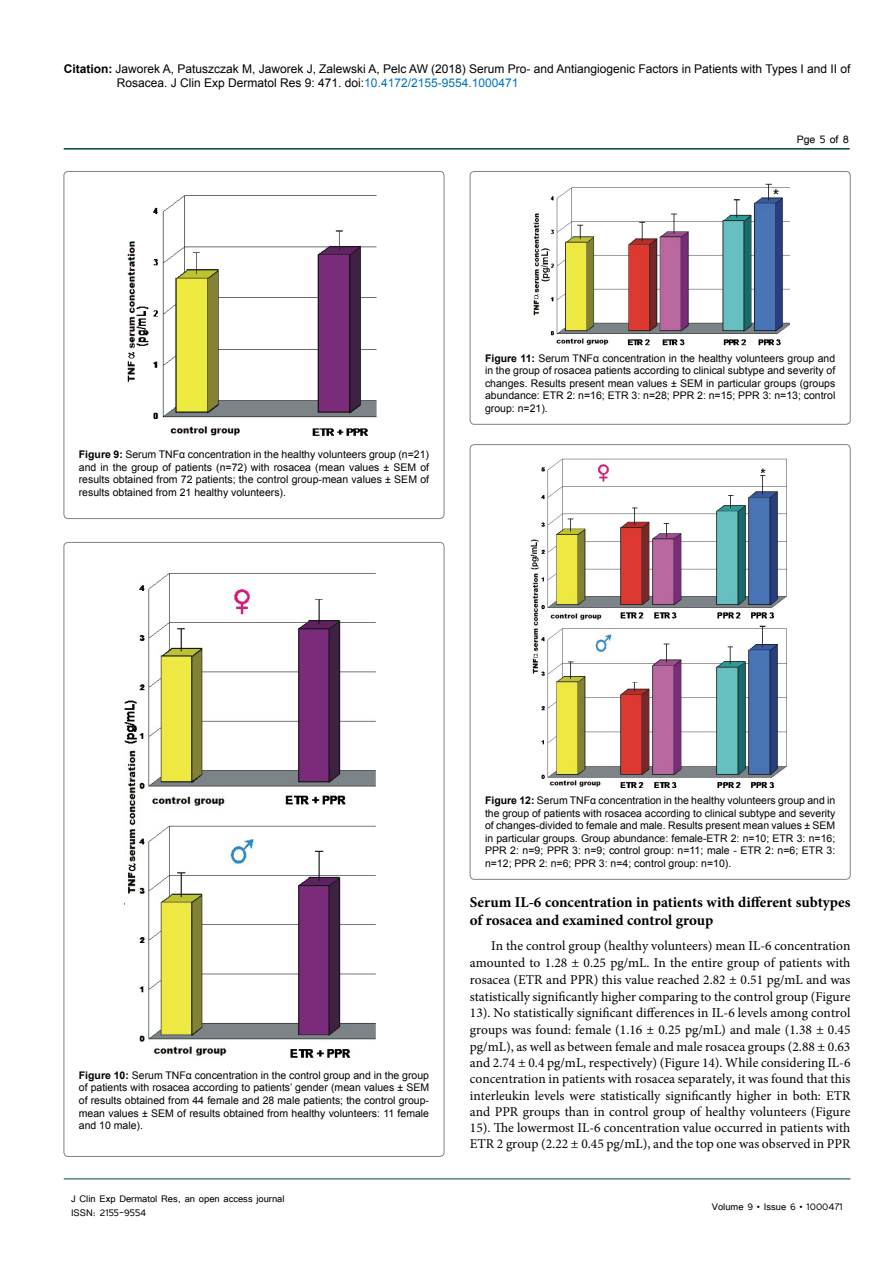
<style>
.page{position:relative;width:893px;height:1263px;background:#fff}
.page>*{position:absolute;margin:0;border:0;box-sizing:border-box;transform-origin:0 0}
.t1{font:700 15px/18px "Minion Pro";letter-spacing:-.005em;color:#000}
.t2{font:13.5px/16.5px "Minion Pro";color:#000;text-align:justify}
.t3{font:13.5px "Tunga";color:#000}
.t4{font:12px/14.4px "Arial";color:#000}
.t5{font:12px/14.4px "Tunga";color:#000}
.t6{font:10.5px/12.6px "Arial";color:#000;text-align:justify}
.s1{font-weight:700}
.s2{color:#0072bc}
</style>
<div class="page">
<hr style="left:64px;top:148px;width:786px;height:2px;background:#004440">
<hr style="left:64px;top:1179px;width:786px;height:1px;background:#004440">
<div style="left:64px;top:171px;width:380px;height:348px;border:1px solid #000;border-radius:4px"></div>
<img style="left:127px;top:195px;width:250px;height:241px">
<img style="left:125px;top:573px;width:251px;height:485px">
<div style="left:470px;top:171px;width:380px;height:253px;border:1px solid #000;border-radius:4px"></div>
<img style="left:533px;top:184px;width:256px;height:161px">
<img style="left:531px;top:458px;width:256px;height:330px">
<p class="t4" style="left:117px;top:61px;width:735px;text-indent:-53px"><span class="s1">Citation:</span> Jaworek A, Patuszczak M, Jaworek J, Zalewski A, Pelc AW (2018) Serum Pro- and Antiangiogenic Factors in Patients with Types I and II of<br>Rosacea. J Clin Exp Dermatol Res 9: 471. doi:<span class="s2">10.4172/2155-9554.1000471</span></p>
<p class="t3" style="left:797px;top:131px;width:54px">Pge 5 of 8</p>
<p class="t6" style="left:79px;top:448px;width:352px"><span class="s1">Figure 9:</span> Serum TNFα concentration in the healthy volunteers group (n=21) and in the group of patients (n=72) with rosacea (mean values ± SEM of results obtained from 72 patients; the control group-mean values ± SEM of results obtained from 21 healthy volunteers).</p>
<p class="t6" style="left:485px;top:352px;width:352px"><span class="s1">Figure 11:</span> Serum TNFα concentration in the healthy volunteers group and in the group of rosacea patients according to clinical subtype and severity of changes. Results present mean values ± SEM in particular groups (groups abundance: ETR 2: n=16; ETR 3: n=28; PPR 2: n=15; PPR 3: n=13; control group: n=21).</p>
<p class="t6" style="left:79px;top:1069px;width:352px"><span class="s1">Figure 10:</span> Serum TNFα concentration in the control group and in the group of patients with rosacea according to patients’ gender (mean values ± SEM of results obtained from 44 female and 28 male patients; the control group&shy;mean values ± SEM of results obtained from healthy volunteers: 11 female and 10 male).</p>
<p class="t5" style="left:71px;top:1190px;width:215px">J Clin Exp Dermatol Res, an open access journal<br>ISSN: 2155-9554</p>
<p class="t6" style="left:485px;top:794px;width:352px"><span class="s1">Figure 12:</span> Serum TNFα concentration in the healthy volunteers group and in the group of patients with rosacea according to clinical subtype and severity of changes-divided to female and male. Results present mean values ± SEM in particular groups. Group abundance: female-ETR 2: n=10; ETR 3: n=16; PPR 2: n=9; PPR 3: n=9; control group: n=11; male - ETR 2: n=6; ETR 3: n=12; PPR 2: n=6; PPR 3: n=4; control group: n=10).</p>
<h1 class="t1" style="left:470px;top:893px;width:382px">Serum IL-6 concentration in patients with different subtypes of rosacea and examined control group</h1>
<p class="t2" style="left:470px;top:938px;width:382px;text-indent:21px">In the control group (healthy volunteers) mean IL-6 concentration amounted to 1.28 ± 0.25 pg/mL. In the entire group of patients with rosacea (ETR and PPR) this value reached 2.82 ± 0.51 pg/mL and was statistically significantly higher comparing to the control group (Figure 13). No statistically significant differences in IL-6 levels among control groups was found: female (1.16 ± 0.25 pg/mL) and male (1.38 ± 0.45 pg/mL), as well as between female and male rosacea groups (2.88 ± 0.63 and 2.74 ± 0.4 pg/mL, respectively) (Figure 14). While considering IL-6 concentration in patients with rosacea separately, it was found that this interleukin levels were statistically significantly higher in both: ETR and PPR groups than in control group of healthy volunteers (Figure 15). The lowermost IL-6 concentration value occurred in patients with ETR 2 group (2.22 ± 0.45 pg/mL), and the top one was observed in PPR</p>
<p class="t5" style="left:712px;top:1199px;width:133px">Volume 9 • Issue 6 • 1000471</p>
</div>
